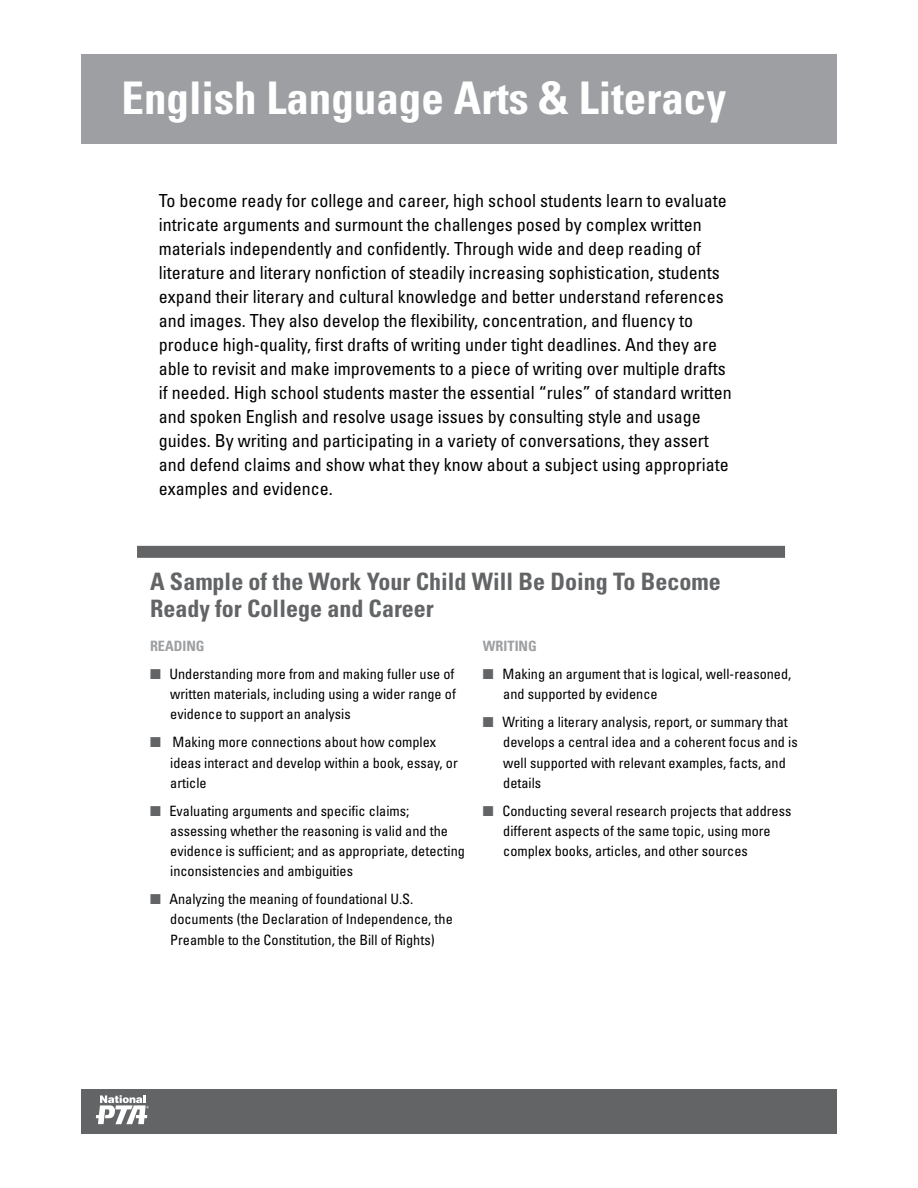
<style>
.page{position:relative;width:918px;height:1188px;background:#fff}
.page>*{position:absolute;margin:0;border:0;box-sizing:border-box;transform-origin:0 0}
.t1{font:700 condensed 45px "Univers LT Std";color:#fff}
.t2{font:700 condensed 24px/27px "Univers LT Std";color:#636466}
.t3{font:condensed 18px/24px "Univers LT Std";color:#000}
.t4{font:condensed 14.25px/20.2px "Univers LT Std";color:#000}
.t5{font:700 condensed 14.25px "Univers LT Std";color:#9d9fa2}
.s1{color:#636466}
</style>
<div class="page">
<div style="left:81px;top:1089px;width:756px;height:45px;background:#636466"></div>
<div style="left:81px;top:54px;width:756px;height:90px;background:#9d9fa2"></div>
<div style="left:137px;top:546px;width:648px;height:12px;background:#636466"></div>
<svg style="left:95px;top:1095px;width:54px;height:30px"></svg>
<h1 class="t1" style="left:122px;top:70px;width:606px">English Language Arts &amp; Literacy</h1>
<p class="t3" style="left:159px;top:189px;width:574px">To become ready for college and career, high school students learn to evaluate intricate arguments and surmount the challenges posed by complex written materials independently and confidently. Through wide and deep reading of literature and literary nonfiction of steadily increasing sophistication, students expand their literary and cultural knowledge and better understand references and images. They also develop the flexibility, concentration, and fluency to produce high-quality, first drafts of writing under tight deadlines. And they are able to revisit and make improvements to a piece of writing over multiple drafts if needed. High school students master the essential “rules” of standard written and spoken English and resolve usage issues by consulting style and usage guides. By writing and participating in a variety of conversations, they assert and defend claims and show what they know about a subject using appropriate examples and evidence.</p>
<h2 class="t2" style="left:150px;top:568px;width:572px">A Sample of the Work Your Child Will Be Doing To Become<br>Ready for College and Career</h2>
<p class="t5" style="left:150px;top:637px;width:54px">Reading</p>
<p class="t4" style="left:170px;top:664px;width:287px;text-align:justify;text-indent:-20px"><span class="s1">■</span> Understanding more from and making fuller use of written materials, including using a wider range of evidence to support an analysis</p>
<p class="t4" style="left:170px;top:732px;width:289px;text-indent:-20px"><span class="s1">■</span> Making more connections about how complex ideas interact and develop within a book, essay, or article</p>
<p class="t4" style="left:170px;top:800px;width:296px;text-indent:-20px"><span class="s1">■</span> Evaluating arguments and specific claims; assessing whether the reasoning is valid and the evidence is sufficient; and as appropriate, detecting inconsistencies and ambiguities</p>
<p class="t4" style="left:170px;top:889px;width:284px;text-indent:-20px"><span class="s1">■</span> Analyzing the meaning of foundational U.S. documents (the Declaration of Independence, the<br>Preamble to the Constitution, the Bill of Rights)</p>
<p class="t5" style="left:483px;top:637px;width:54px">Writing</p>
<p class="t4" style="left:503px;top:664px;width:290px;text-indent:-20px"><span class="s1">■</span> Making an argument that is logical, well-reasoned, and supported by evidence</p>
<p class="t4" style="left:503px;top:712px;width:296px;text-indent:-20px"><span class="s1">■</span> Writing a literary analysis, report, or summary that develops a central idea and a coherent focus and is well supported with relevant examples, facts, and details</p>
<p class="t4" style="left:503px;top:800px;width:290px;text-indent:-20px"><span class="s1">■</span> Conducting several research projects that address different aspects of the same topic, using more complex books, articles, and other sources</p>
</div>
